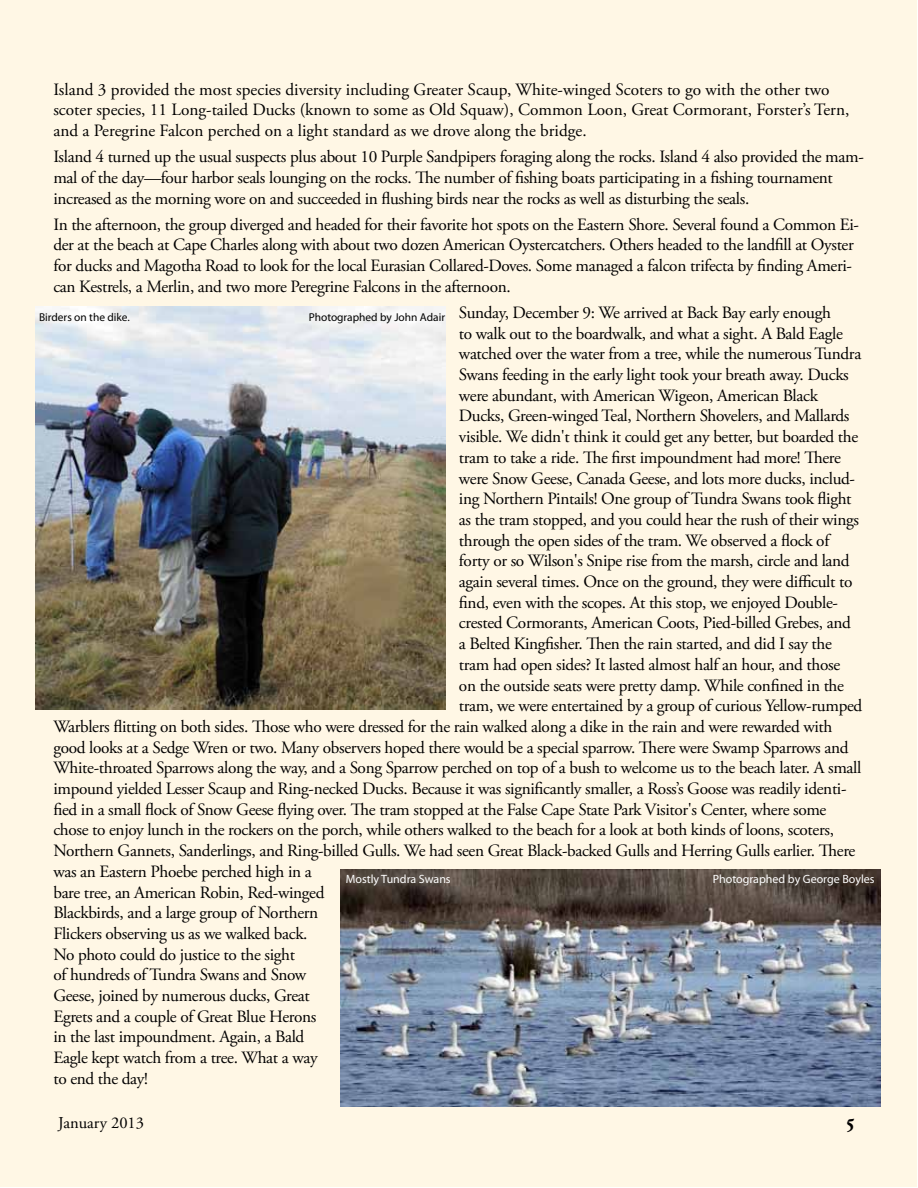
<style>
.page{position:relative;width:918px;height:1188px;background:#fff}
.page>*{position:absolute;margin:0;border:0;box-sizing:border-box;transform-origin:0 0}
.t1{font:700 21px "Adobe Garamond Pro";color:#000}
.t2{font:17.25px/20.7px "Adobe Garamond Pro";letter-spacing:-.02em;color:#000}
.t3{font:17.25px/20.7px "Adobe Garamond Pro";color:#000}
.t4{font:16.5px "Adobe Garamond Pro";color:#000}
.t5{font:12px "Myriad Pro";color:#fff}
.t6{font:11.4px "Myriad Pro";color:#000}
</style>
<div class="page">
<div style="left:1px;top:1px;width:916px;height:1186px;background:#fff7e5"></div>
<img style="left:35px;top:307px;width:411px;height:402px">
<img style="left:340px;top:869px;width:540px;height:238px">
<p class="t3" style="left:53px;top:80px;width:798px">Island 3 provided the most species diversity including Greater Scaup, White-winged Scoters to go with the other two scoter species, 11 Long-tailed Ducks (known to some as Old Squaw), Common Loon, Great Cormorant, Forster’s Tern, and a Peregrine Falcon perched on a light standard as we drove along the bridge.</p>
<p class="t2" style="left:53px;top:147px;width:812px">Island 4 turned up the usual suspects plus about 10 Purple Sandpipers foraging along the rocks. Island 4 also provided the mam&shy;mal of the day—four harbor seals lounging on the rocks. The number of fishing boats participating in a fishing tournament increased as the morning wore on and succeeded in flushing birds near the rocks as well as disturbing the seals.</p>
<p class="t2" style="left:53px;top:215px;width:807px">In the afternoon, the group diverged and headed for their favorite hot spots on the Eastern Shore. Several found a Common Ei&shy;der at the beach at Cape Charles along with about two dozen American Oystercatchers. Others headed to the landfill at Oyster for ducks and Magotha Road to look for the local Eurasian Collared-Doves. Some managed a falcon trifecta by finding Ameri&shy;can Kestrels, a Merlin, and two more Peregrine Falcons in the afternoon.</p>
<p class="t2" style="left:459px;top:303px;width:373px">Sunday, December 9: We arrived at Back Bay early enough</p>
<p class="t2" style="left:459px;top:323px;width:386px">to walk out to the boardwalk, and what a sight. A Bald Eagle</p>
<p class="t2" style="left:459px;top:344px;width:404px">watched over the water from a tree, while the numerous Tundra</p>
<p class="t2" style="left:459px;top:365px;width:391px">Swans feeding in the early light took your breath away. Ducks</p>
<p class="t2" style="left:459px;top:386px;width:361px">were abundant, with American Wigeon, American Black</p>
<p class="t2" style="left:459px;top:406px;width:392px">Ducks, Green-winged Teal, Northern Shovelers, and Mallards</p>
<p class="t2" style="left:459px;top:427px;width:401px">visible. We didn't think it could get any better, but boarded the</p>
<p class="t2" style="left:459px;top:448px;width:383px">tram to take a ride. The first impoundment had more! There</p>
<p class="t2" style="left:459px;top:468px;width:398px">were Snow Geese, Canada Geese, and lots more ducks, includ-</p>
<p class="t2" style="left:459px;top:489px;width:394px">ing Northern Pintails! One group of Tundra Swans took flight</p>
<p class="t2" style="left:459px;top:510px;width:402px">as the tram stopped, and you could hear the rush of their wings</p>
<p class="t2" style="left:459px;top:530px;width:372px">through the open sides of the tram. We observed a flock of</p>
<p class="t2" style="left:459px;top:551px;width:392px">forty or so Wilson's Snipe rise from the marsh, circle and land</p>
<p class="t2" style="left:459px;top:572px;width:395px">again several times. Once on the ground, they were difficult to</p>
<p class="t2" style="left:459px;top:593px;width:381px">find, even with the scopes. At this stop, we enjoyed Double-</p>
<p class="t2" style="left:459px;top:613px;width:393px">crested Cormorants, American Coots, Pied-billed Grebes, and</p>
<p class="t2" style="left:459px;top:634px;width:374px">a Belted Kingfisher. Then the rain started, and did I say the</p>
<p class="t2" style="left:459px;top:655px;width:383px">tram had open sides? It lasted almost half an hour, and those</p>
<p class="t2" style="left:459px;top:675px;width:387px">on the outside seats were pretty damp. While confined in the</p>
<p class="t2" style="left:459px;top:696px;width:405px">tram, we were entertained by a group of curious Yellow-rumped</p>
<p class="t2" style="left:53px;top:717px;width:781px">Warblers flitting on both sides. Those who were dressed for the rain walked along a dike in the rain and were rewarded with</p>
<p class="t2" style="left:53px;top:737px;width:797px">good looks at a Sedge Wren or two. Many observers hoped there would be a special sparrow. There were Swamp Sparrows and</p>
<p class="t2" style="left:53px;top:758px;width:809px">White-throated Sparrows along the way, and a Song Sparrow perched on top of a bush to welcome us to the beach later. A small</p>
<p class="t2" style="left:53px;top:779px;width:795px">impound yielded Lesser Scaup and Ring-necked Ducks. Because it was significantly smaller, a Ross’s Goose was readily identi-</p>
<p class="t2" style="left:53px;top:800px;width:775px">fied in a small flock of Snow Geese flying over. The tram stopped at the False Cape State Park Visitor's Center, where some</p>
<p class="t2" style="left:53px;top:820px;width:782px">chose to enjoy lunch in the rockers on the porch, while others walked to the beach for a look at both kinds of loons, scoters,</p>
<p class="t2" style="left:53px;top:841px;width:803px">Northern Gannets, Sanderlings, and Ring-billed Gulls. We had seen Great Black-backed Gulls and Herring Gulls earlier. There</p>
<p class="t2" style="left:53px;top:862px;width:260px">was an Eastern Phoebe perched high in a</p>
<p class="t2" style="left:53px;top:882px;width:273px">bare tree, an American Robin, Red-winged</p>
<p class="t2" style="left:53px;top:903px;width:266px">Blackbirds, and a large group of Northern</p>
<p class="t2" style="left:53px;top:924px;width:256px">Flickers observing us as we walked back.</p>
<p class="t2" style="left:53px;top:944px;width:243px">No photo could do justice to the sight</p>
<p class="t2" style="left:53px;top:965px;width:254px">of hundreds of Tundra Swans and Snow</p>
<p class="t2" style="left:53px;top:986px;width:258px">Geese, joined by numerous ducks, Great</p>
<p class="t2" style="left:53px;top:1007px;width:265px">Egrets and a couple of Great Blue Herons</p>
<p class="t2" style="left:53px;top:1027px;width:253px">in the last impoundment. Again, a Bald</p>
<p class="t2" style="left:53px;top:1048px;width:266px">Eagle kept watch from a tree. What a way</p>
<p class="t2" style="left:53px;top:1069px;width:96px">to end the day!</p>
<p class="t6" style="left:39px;top:310px;width:92px">Birders on the dike.</p>
<p class="t6" style="left:309px;top:310px;width:138px">Photographed by John Adair</p>
<p class="t5" style="left:346px;top:871px;width:107px">Mostly Tundra Swans</p>
<p class="t5" style="left:713px;top:871px;width:163px">Photographed by George Boyles</p>
<p class="t4" style="left:58px;top:1112px;width:87px">January 2013</p>
<p class="t1" style="left:846px;top:1109px;width:10px">5</p>
<p class="t1" style="left:840px;top:1121px;width:12px">5</p>
</div>
